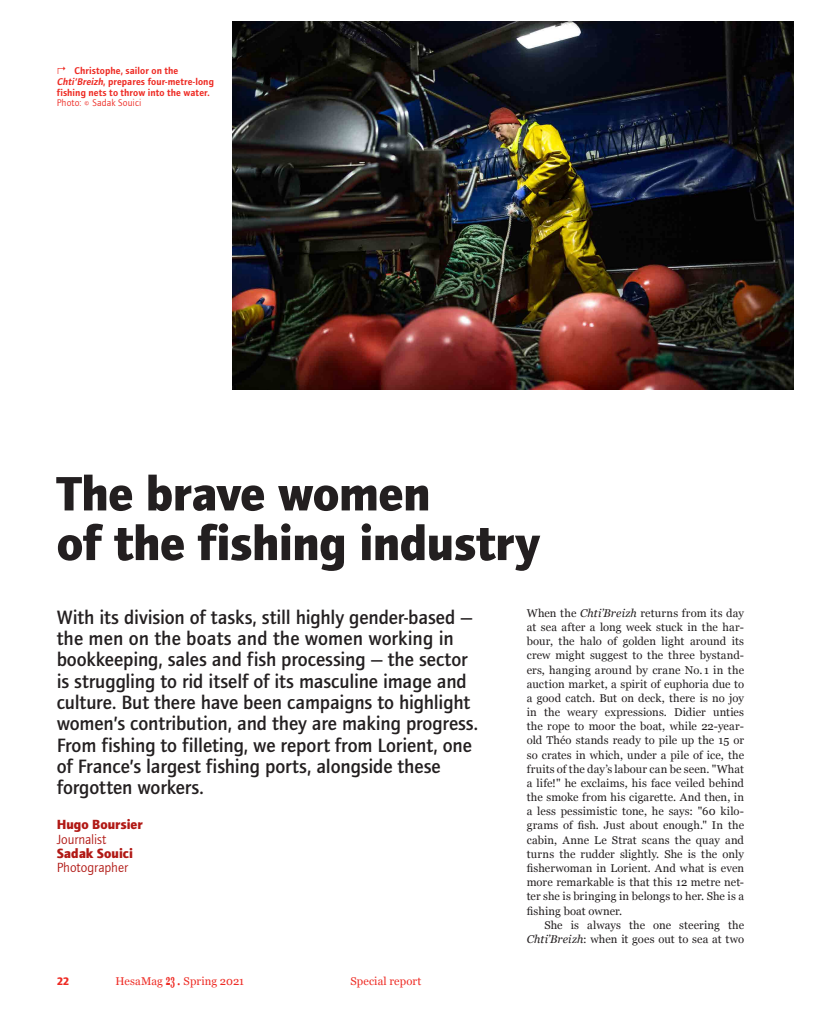
<style>
.page{position:relative;width:815px;height:1028px;background:#fff}
.page>*{position:absolute;margin:0;border:0;box-sizing:border-box;transform-origin:0 0}
.DEF___Titre_1{font:50px/49.6px "etui Foundry Journal bold";letter-spacing:-.01em;color:#231f20}
.DEF___Chapeau_FJ{font:20px/21.2px "etui Foundry Journal Medium";letter-spacing:-.005em;color:#231f20}
.DEF___Auteur{font:13.75px "etui Foundry Journal bold";color:#b11915}
.DEF___Auteur_Fonctio{font:13.75px "etui Foundry Journal book";letter-spacing:-.005em;color:#b11915}
.DEF___Body_First{font:11.25px/14.1px "Georgia";color:#231f20;text-align:justify}
.DEF___Body{font:11.25px/14.1px "Georgia";color:#231f20;text-align:right}
.t1{font:11.25px "Georgia";letter-spacing:.01em;color:#ee2a23}
.t2{font:11.25px "etui Foundry Journal bold";color:#ee2a23}
.DEF___Légende_image{font:10px/10.6px "etui Foundry Journal Demi";letter-spacing:.01em;color:#ee2a23}
.s1{font-family:"Inter";font-weight:300}
.s2{font-style:italic}
.s3{font-family:"etui Foundry Journal book"}
.s4{font-weight:700;font-size:14.88px}
.s5{font-size:15px}
</style>
<div class="page">
<img style="left:233px;top:21px;width:561px;height:369px">
<p class="DEF___Légende_image" style="left:57px;top:66px;width:159px"><span class="s1">↱</span> Christophe, sailor on the<br><span class="s2">Chti’Breizh</span>, prepares four-metre-long fishing nets to throw into the water.<br><span class="s3">Photo: © Sadak Souici</span></p>
<p class="DEF___Titre_1" style="left:57px;top:469px;width:485px">The brave women<br>of the fishing industry</p>
<p class="DEF___Chapeau_FJ" style="left:57px;top:607px;width:423px">With its division of tasks, still highly gender-based — the men on the boats and the women working in bookkeeping, sales and fish processing — the sector is struggling to rid itself of its masculine image and culture. But there have been campaigns to highlight women’s contribution, and they are making progress.<br>From fishing to filleting, we report from Lorient, one of France’s largest fishing ports, alongside these forgotten workers.</p>
<p class="DEF___Auteur" style="left:57px;top:816px;width:88px">Hugo Boursier</p>
<p class="DEF___Auteur_Fonctio" style="left:57px;top:831px;width:51px">Journalist</p>
<p class="DEF___Auteur" style="left:57px;top:845px;width:78px">Sadak Souici</p>
<p class="DEF___Auteur_Fonctio" style="left:57px;top:860px;width:73px">Photographer</p>
<p class="t2" style="left:57px;top:975px;width:14px">22</p>
<p class="t1" style="left:115px;top:973px;width:130px">HesaMag <span class="s4">23</span> <span class="s5">.</span> Spring 2021</p>
<p class="t1" style="left:350px;top:973px;width:72px">Special report</p>
<p class="DEF___Body_First" style="left:527px;top:605px;width:219px">When the <span class="s2">Chti’Breizh</span> returns from its day at sea after a long week stuck in the har&shy;bour, the halo of golden light around its crew might suggest to the three bystand&shy;ers, hanging around by crane No. 1 in the auction market, a spirit of euphoria due to a good catch. But on deck, there is no joy in the weary expressions. Didier unties the rope to moor the boat, while 22-year&shy;old Théo stands ready to pile up the 15 or so crates in which, under a pile of ice, the fruits of the day’s labour can be seen. "What a life!" he exclaims, his face veiled behind the smoke from his cigarette. And then, in a less pessimistic tone, he says: "60 kilo&shy;grams of fish. Just about enough." In the cabin, Anne Le Strat scans the quay and turns the rudder slightly. She is the only fisherwoman in Lorient. And what is even more remarkable is that this 12 metre net&shy;ter she is bringing in belongs to her. She is a fishing boat owner.</p>
<p class="DEF___Body" style="left:527px;top:917px;width:219px">She is always the one steering the<br><span class="s2">Chti’Breizh</span>: when it goes out to sea at two</p>
</div>
